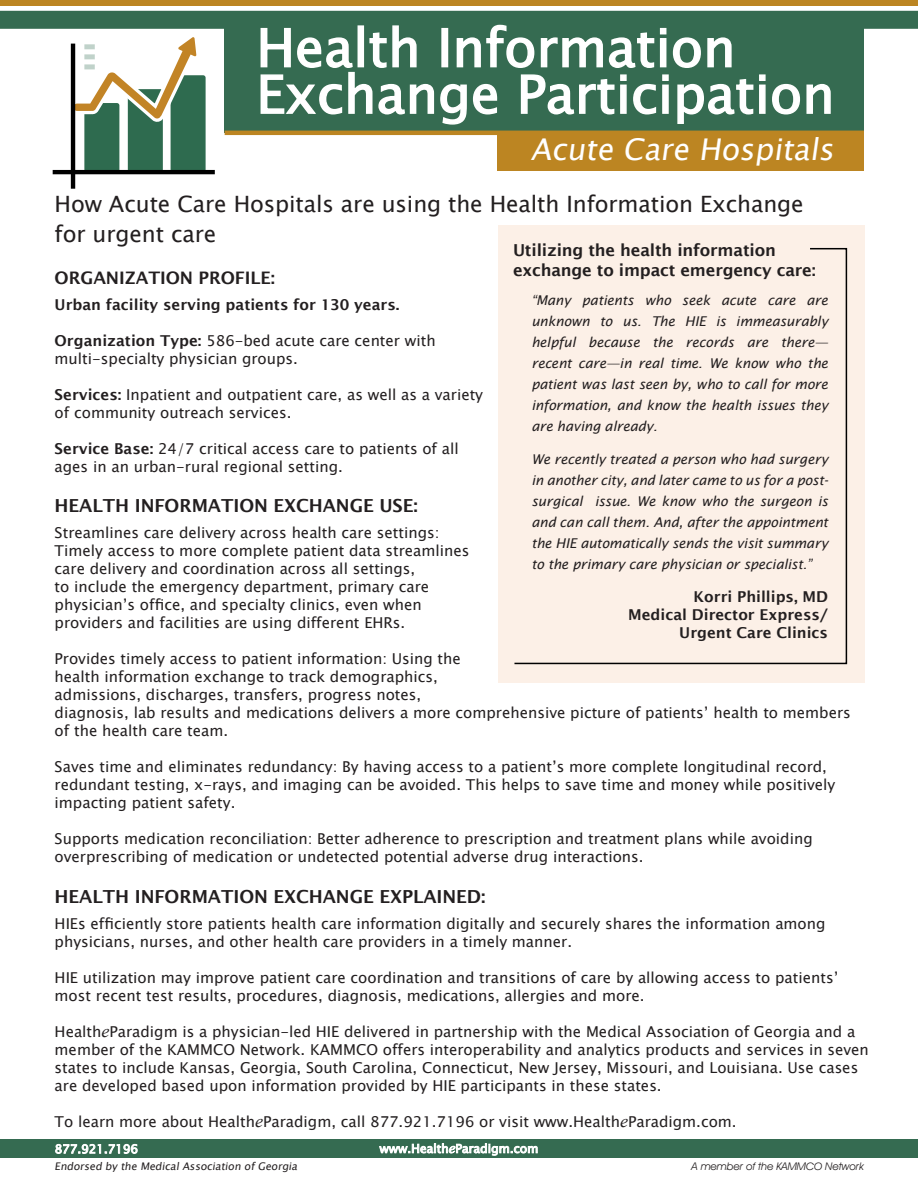
<style>
.page{position:relative;width:918px;height:1188px;background:#fff}
.page>*{position:absolute;margin:0;border:0;box-sizing:border-box;transform-origin:0 0}
.t1{font:52.5px "Lucida Sans Unicode";color:#fff}
.t2{font:30px "Lucida Sans Unicode";color:#fff}
.t3{font:22.5px/30px "Lucida Sans Unicode";letter-spacing:-.005em;color:#231f20}
.t4{font:600 18px "Lucida Sans";letter-spacing:-.005em;color:#231f20}
.t5{font:600 17.25px "Lucida Sans";letter-spacing:-.005em;color:#231f20}
.t6{font:600 16.5px "Lucida Sans";letter-spacing:-.01em;color:#231f20}
.t7{font:15px/18px "Lucida Sans Unicode";color:#231f20}
.t8{font:600 15px/18px "Lucida Sans";color:#231f20;text-align:right}
.t9{font:italic 13.5px/21px "Lucida Sans";letter-spacing:-.01em;color:#231f20;text-align:justify}
.t10{font:12px "Lucida Sans";color:#fff}
.t11{font:12px "Lucida Sans Unicode";color:#fff}
.t12{font:10.5px "Lucida Sans Unicode";color:#231f20}
.t13{font:italic 10.5px "Avant Garde IT Cby BT";color:#231f20}
.s1{font-family:"Lucida Sans";font-weight:600}
.s2{font-family:"Times New Roman";font-style:italic;font-size:18px}
.s3{font-family:"Times New Roman";font-style:italic;font-size:15px}
</style>
<div class="page">
<div style="left:498px;top:131px;width:366px;height:40px;background:#bc8522"></div>
<div style="left:225px;top:20px;width:639px;height:113px;background:#356b51"></div>
<div style="left:0;top:11px;width:918px;height:18px;background:#356b51"></div>
<div style="left:1px;top:0;width:917px;height:6px;background:#bc8522"></div>
<svg style="left:260px;top:24px;width:571px;height:101px"></svg>
<hr style="left:225px;top:131px;width:639px;height:4px;background:#bc8522">
<div style="left:0;top:1140px;width:918px;height:18px;background:#356b51"></div>
<svg style="left:56px;top:1144px;width:81px;height:10px"></svg>
<svg style="left:379px;top:1143px;width:158px;height:12px"></svg>
<svg style="left:53px;top:37px;width:162px;height:152px"></svg>
<div style="left:498px;top:225px;width:366px;height:458px;background:#fcf0e7"></div>
<svg style="left:514px;top:247px;width:334px;height:418px"></svg>
<p class="t1" style="left:256px;top:7px;width:481px">Health Information</p>
<p class="t1" style="left:256px;top:53px;width:580px">Exchange Participation</p>
<p class="t2" style="left:531px;top:126px;width:311px">Acute Care Hospitals</p>
<p class="t3" style="left:55px;top:189px;width:751px">How Acute Care Hospitals are using the Health Information Exchange for urgent care</p>
<p class="t5" style="left:55px;top:268px;width:222px">ORGANIZATION PROFILE:</p>
<p class="t8" style="left:55px;top:295px;width:346px">Urban facility serving patients for 130 years.</p>
<p class="t7" style="left:55px;top:331px;width:383px"><span class="s1">Organization Type:</span> 586-bed acute care center with multi-specialty physician groups.</p>
<p class="t7" style="left:55px;top:385px;width:430px"><span class="s1">Services:</span> Inpatient and outpatient care, as well as a variety of community outreach services.</p>
<p class="t7" style="left:55px;top:439px;width:406px"><span class="s1">Service Base:</span> 24/7 critical access care to patients of all ages in an urban-rural regional setting.</p>
<p class="t4" style="left:55px;top:495px;width:365px">HEALTH INFORMATION EXCHANGE USE:</p>
<p class="t7" style="left:55px;top:523px;width:416px">Streamlines care delivery across health care settings:<br>Timely access to more complete patient data streamlines care delivery and coordination across all settings,<br>to include the emergency department, primary care physician’s office, and specialty clinics, even when providers and facilities are using different EHRs.</p>
<p class="t7" style="left:55px;top:649px;width:798px">Provides timely access to patient information: Using the<br>health information exchange to track demographics,<br>admissions, discharges, transfers, progress notes,<br>diagnosis, lab results and medications delivers a more comprehensive picture of patients’ health to members of the health care team.</p>
<p class="t7" style="left:55px;top:757px;width:782px">Saves time and eliminates redundancy: By having access to a patient’s more complete longitudinal record, redundant testing, x-rays, and imaging can be avoided. This helps to save time and money while positively impacting patient safety.</p>
<p class="t7" style="left:55px;top:829px;width:760px">Supports medication reconciliation: Better adherence to prescription and treatment plans while avoiding overprescribing of medication or undetected potential adverse drug interactions.</p>
<p class="t4" style="left:55px;top:886px;width:432px">HEALTH INFORMATION EXCHANGE EXPLAINED:</p>
<p class="t7" style="left:55px;top:914px;width:772px">HIEs efficiently store patients health care information digitally and securely shares the information among physicians, nurses, and other health care providers in a timely manner.</p>
<p class="t7" style="left:55px;top:968px;width:785px">HIE utilization may improve patient care coordination and transitions of care by allowing access to patients’ most recent test results, procedures, diagnosis, medications, allergies and more.</p>
<p class="t7" style="left:55px;top:1022px;width:816px">Health<span class="s2">e</span>Paradigm is a physician-led HIE delivered in partnership with the Medical Association of Georgia and a member of the KAMMCO Network. KAMMCO offers interoperability and analytics products and services in seven states to include Kansas, Georgia, South Carolina, Connecticut, New Jersey, Missouri, and Louisiana. Use cases are developed based upon information provided by HIE participants in these states.</p>
<p class="t7" style="left:55px;top:1112px;width:684px">To learn more about Health<span class="s2">e</span>Paradigm, call 877.921.7196 or visit www.Health<span class="s2">e</span>Paradigm.com.</p>
<p class="t6" style="left:513px;top:241px;width:264px">Utilizing the health information</p>
<p class="t6" style="left:513px;top:261px;width:304px">exchange to impact emergency care:</p>
<p class="t9" style="left:531px;top:290px;width:298px">“Many patients who seek acute care are unknown to us. The HIE is immeasurably helpful because the records are there— recent care—in real time. We know who the patient was last seen by, who to call for more information, and know the health issues they are having already.</p>
<p class="t9" style="left:531px;top:449px;width:298px">We recently treated a person who had surgery in another city, and later came to us for a post&shy;surgical issue. We know who the surgeon is and can call them. And, after the appointment the HIE automatically sends the visit summary to the primary care physician or specialist.”</p>
<p class="t8" style="left:694px;top:587px;width:136px">Korri Phillips, MD</p>
<p class="t8" style="left:628px;top:605px;width:201px">Medical Director Express/<br>Urgent Care Clinics</p>
<p class="t11" style="left:55px;top:1140px;width:85px">877.921.7196</p>
<p class="t10" style="left:380px;top:1142px;width:160px">www.Health<span class="s3">e</span>Paradigm.com</p>
<p class="t12" style="left:55px;top:1158px;width:247px">Endorsed by the Medical Association of Georgia</p>
<p class="t13" style="left:692px;top:1160px;width:174px">A member of the KAMMCO Network</p>
</div>
